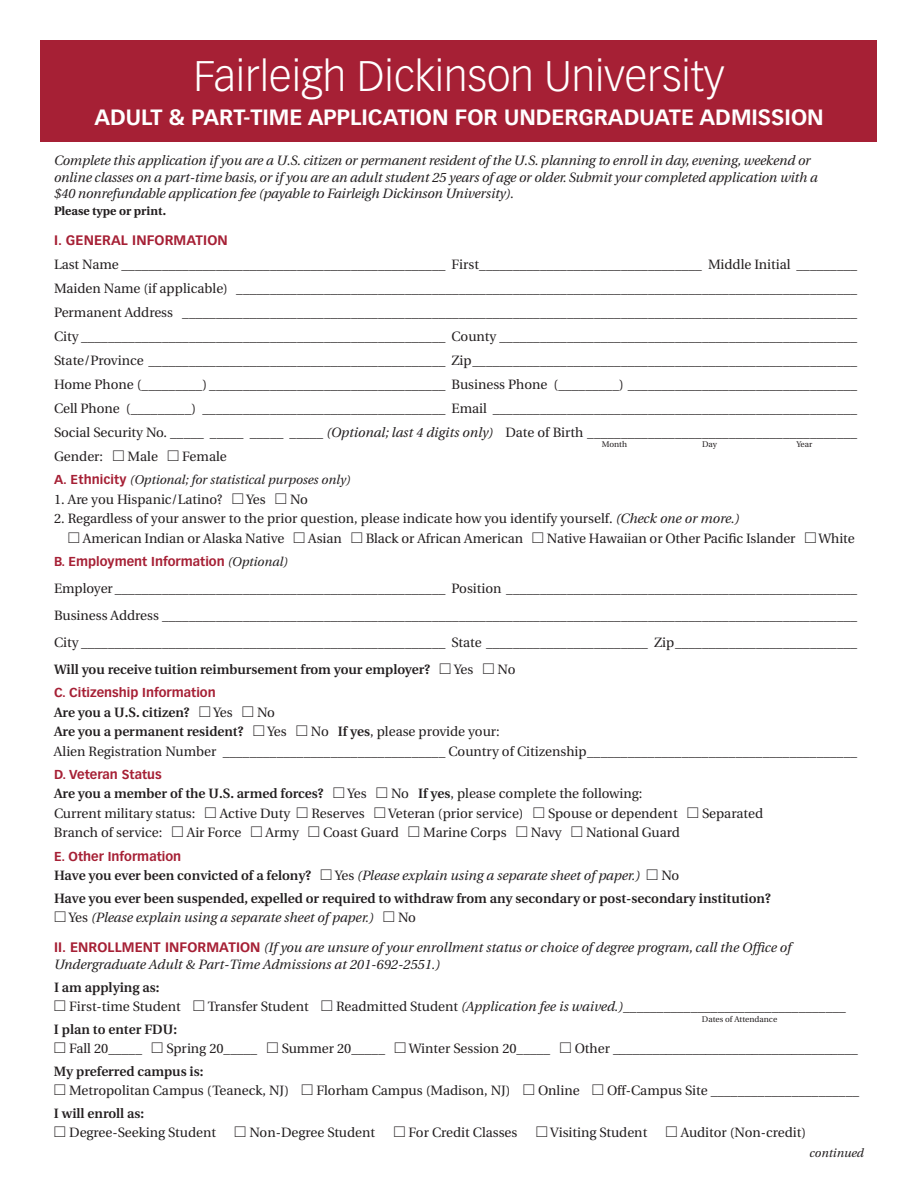
<style>
.page{position:relative;width:918px;height:1188px;background:#fff}
.page>*{position:absolute;margin:0;border:0;box-sizing:border-box;transform-origin:0 0}
.t1{font:300 42px "Vectora LH";color:#fff}
.t2{font:700 21.75px "Vectora LH";color:#fff}
.t3{font:13.5px/19.5px "Utopia";color:#231f20}
.t4{font:italic 13.5px/16.5px "Utopia";letter-spacing:-.01em;color:#231f20}
.t5{font:600 13.5px/22.5px "Utopia";color:#231f20}
.t6{font:700 13.5px "Vectora LH";letter-spacing:.01em;color:#a62035}
.t7{font:700 12.75px "Vectora LH";color:#a62035}
.t8{font:italic 12.75px "Utopia";color:#231f20}
.t9{font:700 12px "Utopia";color:#231f20}
.t10{font:italic 12px "Utopia";color:#231f20}
.t11{font:8.25px "Utopia";color:#231f20}
.s1{font-style:italic}
.s2{font-family:"Pictograph One";font-size:21px}
.s3{font-family:"Vectora LH";font-weight:700;font-style:normal;color:#a62035}
.s4{font-family:"Utopia";font-weight:400;font-style:italic;color:#231f20}
.s5{font-weight:600}
.s6{font-family:"Pictograph One";font-weight:400;font-size:21px}
.s7{font-weight:400}
.s8{font-weight:400;font-style:italic}
.s9{font-family:"Pictograph One";font-style:normal;font-size:21px}
.s10{font-style:normal}
</style>
<div class="page">
<div style="left:40px;top:40px;width:838px;height:102px;background:#a62035"></div>
<h1 class="t1" style="left:194px;top:52px;width:532px">Fairleigh Dickinson University</h1>
<h2 class="t2" style="left:94px;top:104px;width:731px">ADULT &amp; PART-TIME APPLICATION FOR UNDERGRADUATE ADMISSION</h2>
<p class="t4" style="left:54px;top:153px;width:765px">Complete this application if you are a U.S. citizen or permanent resident of the U.S. planning to enroll in day, evening, weekend or online classes on a part-time basis, or if you are an adult student 25 years of age or older. Submit your completed application with a $40 nonrefundable application fee (payable to Fairleigh Dickinson University).</p>
<p class="t9" style="left:54px;top:204px;width:114px">Please type or print.</p>
<p class="t6" style="left:54px;top:232px;width:175px">I. GENERAL INFORMATION</p>
<p class="t3" style="left:54px;top:253px;width:805px;line-height:24px;text-align:justify">Last Name ________________________________________________ First_________________________________ Middle Initial _________ Maiden Name (if applicable) ____________________________________________________________________________________________ Permanent Address ____________________________________________________________________________________________________ City ______________________________________________________ County _____________________________________________________ State/Province ____________________________________________ Zip_________________________________________________________ Home Phone (_________) ___________________________________ Business Phone (_________) __________________________________ Cell Phone (_________) ____________________________________ Email ______________________________________________________ Social Security No. _____ _____ _____ _____ <span class="s1">(Optional; last 4 digits only)</span> Date of Birth ________________________________________</p>
<p class="t11" style="left:602px;top:440px;width:27px">Month</p>
<p class="t11" style="left:702px;top:440px;width:16px">Day</p>
<p class="t11" style="left:797px;top:440px;width:17px">Year</p>
<p class="t3" style="left:54px;top:447px;width:174px">Gender: <span class="s2">b</span> Male <span class="s2">b</span> Female</p>
<p class="t8" style="left:54px;top:473px;width:298px"><span class="s3">A. Ethnicity</span> (Optional; for statistical purposes only)</p>
<p class="t3" style="left:54px;top:490px;width:255px">1. Are you Hispanic/Latino? <span class="s2">b</span> Yes <span class="s2">b</span> No</p>
<p class="t3" style="left:68px;top:509px;width:788px;text-indent:-14px">2. Regardless of your answer to the prior question, please indicate how you identify yourself. <span class="s1">(Check one or more.)<br></span><span class="s2">b</span> American Indian or Alaska Native <span class="s2">b</span> Asian <span class="s2">b</span> Black or African American <span class="s2">b</span> Native Hawaiian or Other Pacific Islander <span class="s2">b</span> White</p>
<p class="t7" style="left:54px;top:554px;width:235px">B. Employment Information <span class="s4">(Optional)</span></p>
<p class="t3" style="left:54px;top:575px;width:805px;line-height:27px;text-align:justify">Employer _________________________________________________ Position ____________________________________________________ Business Address _______________________________________________________________________________________________________ City ______________________________________________________ State ________________________ Zip___________________________ <span class="s5">Will you receive tuition reimbursement from your employer?</span> <span class="s2">b</span> Yes <span class="s2">b</span> No</p>
<p class="t7" style="left:54px;top:685px;width:163px">C. Citizenship Information</p>
<p class="t3" style="left:54px;top:703px;width:805px"><span class="s5">Are you a U.S. citizen?</span> <span class="s2">b</span> Yes <span class="s2">b</span> No<br><span class="s5">Are you a permanent resident?</span> <span class="s2">b</span> Yes <span class="s2">b</span> No <span class="s5">If yes</span>, please provide your:<br>Alien Registration Number _________________________________ Country of Citizenship________________________________________</p>
<p class="t7" style="left:54px;top:767px;width:109px">D. Veteran Status</p>
<p class="t3" style="left:54px;top:784px;width:711px"><span class="s5">Are you a member of the U.S. armed forces?</span> <span class="s2">b</span> Yes <span class="s2">b</span> No <span class="s5">If yes</span>, please complete the following:<br>Current military status: <span class="s2">b</span> Active Duty <span class="s2">b</span> Reserves <span class="s2">b</span> Veteran (prior service) <span class="s2">b</span> Spouse or dependent <span class="s2">b</span> Separated<br>Branch of service: <span class="s2">b</span> Air Force <span class="s2">b</span> Army <span class="s2">b</span> Coast Guard <span class="s2">b</span> Marine Corps <span class="s2">b</span> Navy <span class="s2">b</span> National Guard</p>
<p class="t7" style="left:54px;top:848px;width:129px">E. Other Information</p>
<p class="t5" style="left:54px;top:864px;width:718px">Have you ever been convicted of a felony? <span class="s6">b</span> <span class="s7">Yes</span> <span class="s8">(Please explain using a separate sheet of paper.)</span> <span class="s6">b</span> <span class="s7">No<br></span>Have you ever been suspended, expelled or required to withdraw from any secondary or post-secondary institution?</p>
<p class="t4" style="left:54px;top:910px;width:364px"><span class="s9">b</span> <span class="s10">Yes</span> (Please explain using a separate sheet of paper.) <span class="s9">b</span> <span class="s10">No</span></p>
<p class="t4" style="left:54px;top:940px;width:739px"><span class="s3">II. ENROLLMENT INFORMATION</span> (If you are unsure of your enrollment status or choice of degree program, call the Office of<br>Undergraduate Adult &amp; Part-Time Admissions at 201-692-2551.)</p>
<p class="t3" style="left:54px;top:978px;width:793px"><span class="s5">I am applying as:<br></span><span class="s2">b</span> First-time Student <span class="s2">b</span> Transfer Student <span class="s2">b</span> Readmitted Student <span class="s1">(Application fee is waived.)</span>_________________________________</p>
<p class="t11" style="left:702px;top:1015px;width:77px">Dates of Attendance</p>
<p class="t3" style="left:54px;top:1020px;width:805px"><span class="s5">I plan to enter FDU:<br></span><span class="s2">b</span> Fall 20_____ <span class="s2">b</span> Spring 20_____ <span class="s2">b</span> Summer 20_____ <span class="s2">b</span> Winter Session 20_____ <span class="s2">b</span> Other _____________________________________</p>
<p class="t3" style="left:54px;top:1062px;width:807px"><span class="s5">My preferred campus is:<br></span><span class="s2">b</span> Metropolitan Campus (Teaneck, NJ) <span class="s2">b</span> Florham Campus (Madison, NJ) <span class="s2">b</span> Online <span class="s2">b</span> Off-Campus Site ______________________</p>
<p class="t3" style="left:54px;top:1104px;width:754px"><span class="s5">I will enroll as:<br></span><span class="s2">b</span> Degree-Seeking Student <span class="s2">b</span> Non-Degree Student <span class="s2">b</span> For Credit Classes <span class="s2">b</span> Visiting Student <span class="s2">b</span> Auditor (Non-credit)</p>
<p class="t10" style="left:810px;top:1146px;width:56px">continued</p>
</div>
